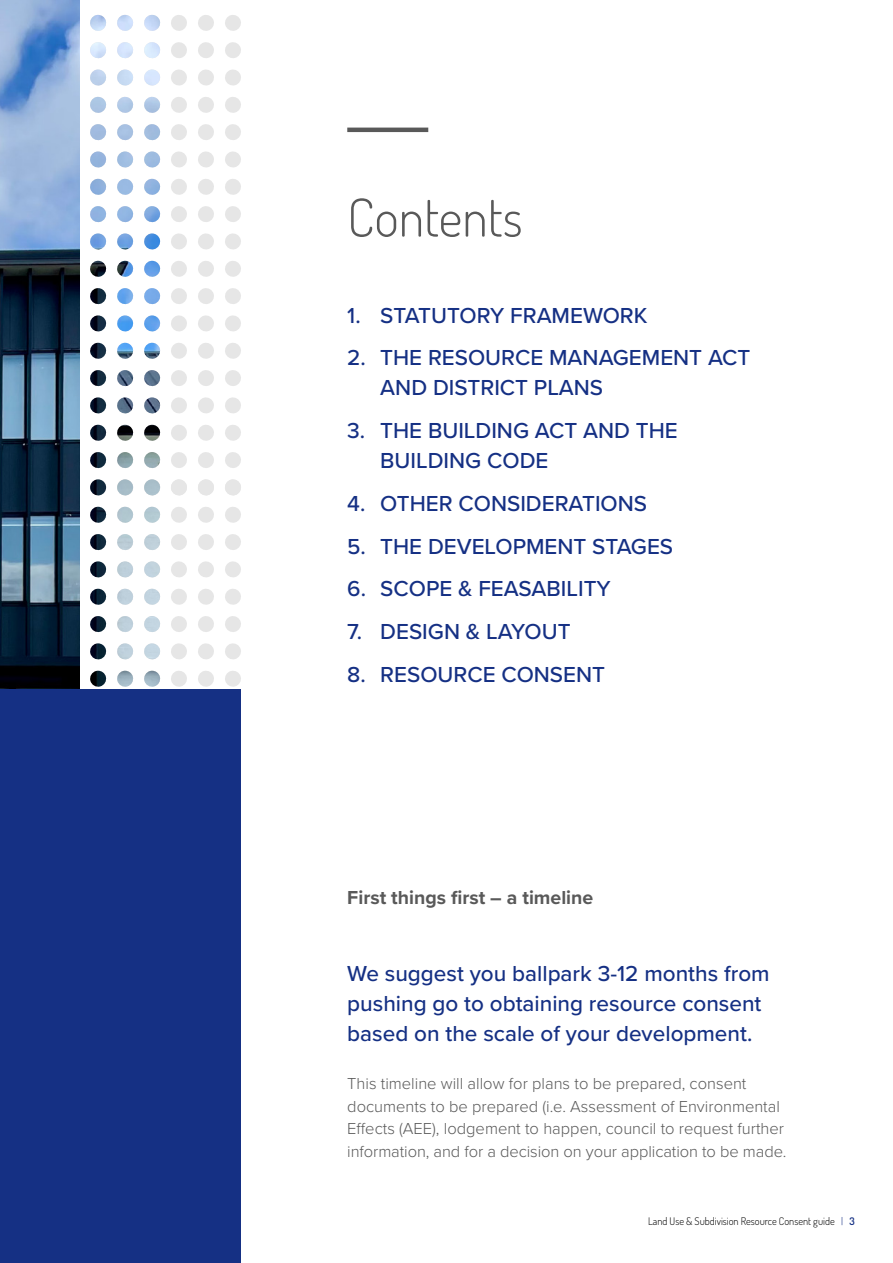
<style>
.page{position:relative;width:893px;height:1263px;background:#fff}
.page>*{position:absolute;margin:0;border:0;box-sizing:border-box;transform-origin:0 0}
.t1{font:52.5px "Dosis";color:#595959}
.t2{font:500 22.5px/30px "Proxima Nova";color:#153084}
.t3{font:700 19.5px "Proxima Nova";color:#595959}
.t4{font:300 16.5px/22.5px "Proxima Nova";color:#595959}
.t5{font:10.5px "Dosis";color:#000}
.s1{color:#153084}
</style>
<div class="page">
<img style="left:0;top:0;width:79px;height:690px">
<div style="left:0;top:690px;width:241px;height:573px;background:#153084"></div>
<svg style="left:225px;top:97px;width:16px;height:16px"></svg>
<svg style="left:225px;top:69px;width:16px;height:17px"></svg>
<svg style="left:225px;top:42px;width:16px;height:16px"></svg>
<svg style="left:225px;top:15px;width:16px;height:16px"></svg>
<svg style="left:198px;top:97px;width:16px;height:16px"></svg>
<svg style="left:198px;top:69px;width:16px;height:17px"></svg>
<svg style="left:198px;top:42px;width:16px;height:16px"></svg>
<svg style="left:198px;top:15px;width:16px;height:16px"></svg>
<svg style="left:171px;top:97px;width:16px;height:16px"></svg>
<svg style="left:171px;top:69px;width:16px;height:17px"></svg>
<svg style="left:171px;top:42px;width:16px;height:16px"></svg>
<svg style="left:171px;top:15px;width:16px;height:16px"></svg>
<svg style="left:225px;top:452px;width:16px;height:16px"></svg>
<svg style="left:225px;top:425px;width:16px;height:16px"></svg>
<svg style="left:225px;top:397px;width:16px;height:16px"></svg>
<svg style="left:225px;top:370px;width:16px;height:16px"></svg>
<svg style="left:225px;top:343px;width:16px;height:16px"></svg>
<svg style="left:225px;top:315px;width:16px;height:17px"></svg>
<svg style="left:225px;top:288px;width:16px;height:16px"></svg>
<svg style="left:225px;top:261px;width:16px;height:16px"></svg>
<svg style="left:225px;top:233px;width:16px;height:17px"></svg>
<svg style="left:225px;top:206px;width:16px;height:16px"></svg>
<svg style="left:225px;top:179px;width:16px;height:16px"></svg>
<svg style="left:225px;top:151px;width:16px;height:17px"></svg>
<svg style="left:225px;top:124px;width:16px;height:16px"></svg>
<svg style="left:198px;top:452px;width:16px;height:16px"></svg>
<svg style="left:198px;top:425px;width:16px;height:16px"></svg>
<svg style="left:198px;top:397px;width:16px;height:16px"></svg>
<svg style="left:198px;top:370px;width:16px;height:16px"></svg>
<svg style="left:198px;top:343px;width:16px;height:16px"></svg>
<svg style="left:198px;top:315px;width:16px;height:17px"></svg>
<svg style="left:198px;top:288px;width:16px;height:16px"></svg>
<svg style="left:198px;top:261px;width:16px;height:16px"></svg>
<svg style="left:198px;top:233px;width:16px;height:17px"></svg>
<svg style="left:198px;top:206px;width:16px;height:16px"></svg>
<svg style="left:198px;top:179px;width:16px;height:16px"></svg>
<svg style="left:198px;top:151px;width:16px;height:17px"></svg>
<svg style="left:198px;top:124px;width:16px;height:16px"></svg>
<svg style="left:171px;top:452px;width:16px;height:16px"></svg>
<svg style="left:171px;top:425px;width:16px;height:16px"></svg>
<svg style="left:171px;top:397px;width:16px;height:16px"></svg>
<svg style="left:171px;top:370px;width:16px;height:16px"></svg>
<svg style="left:171px;top:343px;width:16px;height:16px"></svg>
<svg style="left:171px;top:315px;width:16px;height:17px"></svg>
<svg style="left:171px;top:288px;width:16px;height:16px"></svg>
<svg style="left:171px;top:261px;width:16px;height:16px"></svg>
<svg style="left:171px;top:233px;width:16px;height:17px"></svg>
<svg style="left:171px;top:206px;width:16px;height:16px"></svg>
<svg style="left:171px;top:179px;width:16px;height:16px"></svg>
<svg style="left:171px;top:151px;width:16px;height:17px"></svg>
<svg style="left:171px;top:124px;width:16px;height:16px"></svg>
<svg style="left:225px;top:671px;width:16px;height:16px"></svg>
<svg style="left:225px;top:643px;width:16px;height:16px"></svg>
<svg style="left:225px;top:616px;width:16px;height:16px"></svg>
<svg style="left:225px;top:589px;width:16px;height:16px"></svg>
<svg style="left:225px;top:561px;width:16px;height:16px"></svg>
<svg style="left:225px;top:534px;width:16px;height:16px"></svg>
<svg style="left:225px;top:507px;width:16px;height:16px"></svg>
<svg style="left:225px;top:479px;width:16px;height:17px"></svg>
<svg style="left:198px;top:671px;width:16px;height:16px"></svg>
<svg style="left:198px;top:643px;width:16px;height:16px"></svg>
<svg style="left:198px;top:616px;width:16px;height:16px"></svg>
<svg style="left:198px;top:589px;width:16px;height:16px"></svg>
<svg style="left:198px;top:561px;width:16px;height:16px"></svg>
<svg style="left:198px;top:534px;width:16px;height:16px"></svg>
<svg style="left:198px;top:507px;width:16px;height:16px"></svg>
<svg style="left:198px;top:479px;width:16px;height:17px"></svg>
<svg style="left:171px;top:671px;width:16px;height:16px"></svg>
<svg style="left:171px;top:643px;width:16px;height:16px"></svg>
<svg style="left:171px;top:616px;width:16px;height:16px"></svg>
<svg style="left:171px;top:589px;width:16px;height:16px"></svg>
<svg style="left:171px;top:561px;width:16px;height:16px"></svg>
<svg style="left:171px;top:534px;width:16px;height:16px"></svg>
<svg style="left:171px;top:507px;width:16px;height:16px"></svg>
<svg style="left:171px;top:479px;width:16px;height:17px"></svg>
<hr style="left:347px;top:128px;width:81px;height:4px;background:#595959">
<svg style="left:90px;top:206px;width:71px;height:481px"></svg>
<img style="left:90px;top:15px;width:71px;height:180px">
<h1 class="t1" style="left:347px;top:181px;width:177px">Contents</h1>
<p class="t2" style="left:347px;top:299px;width:302px">1. STATUTORY FRAMEWORK</p>
<p class="t2" style="left:380px;top:342px;width:372px;text-indent:-33px">2. THE RESOURCE MANAGEMENT ACT<br>AND DISTRICT PLANS</p>
<p class="t2" style="left:380px;top:415px;width:299px;text-indent:-33px">3. THE BUILDING ACT AND THE<br>BUILDING CODE</p>
<p class="t2" style="left:347px;top:487px;width:301px">4. OTHER CONSIDERATIONS</p>
<p class="t2" style="left:347px;top:530px;width:327px">5. THE DEVELOPMENT STAGES</p>
<p class="t2" style="left:347px;top:573px;width:265px">6. SCOPE &amp; FEASABILITY</p>
<p class="t2" style="left:347px;top:616px;width:225px">7. DESIGN &amp; LAYOUT</p>
<p class="t2" style="left:347px;top:658px;width:259px">8. RESOURCE CONSENT</p>
<p class="t3" style="left:347px;top:883px;width:248px">First things first – a timeline</p>
<p class="t2" style="left:347px;top:958px;width:424px">We suggest you ballpark 3-12 months from pushing go to obtaining resource consent based on the scale of your development.</p>
<p class="t4" style="left:347px;top:1071px;width:441px">This timeline will allow for plans to be prepared, consent documents to be prepared (i.e. Assessment of Environmental Effects (AEE), lodgement to happen, council to request further information, and for a decision on your application to be made.</p>
<p class="t5" style="left:648px;top:1213px;width:208px">Land Use &amp; Subdivision Resource Consent guide <span class="s1">| 3</span></p>
</div>
